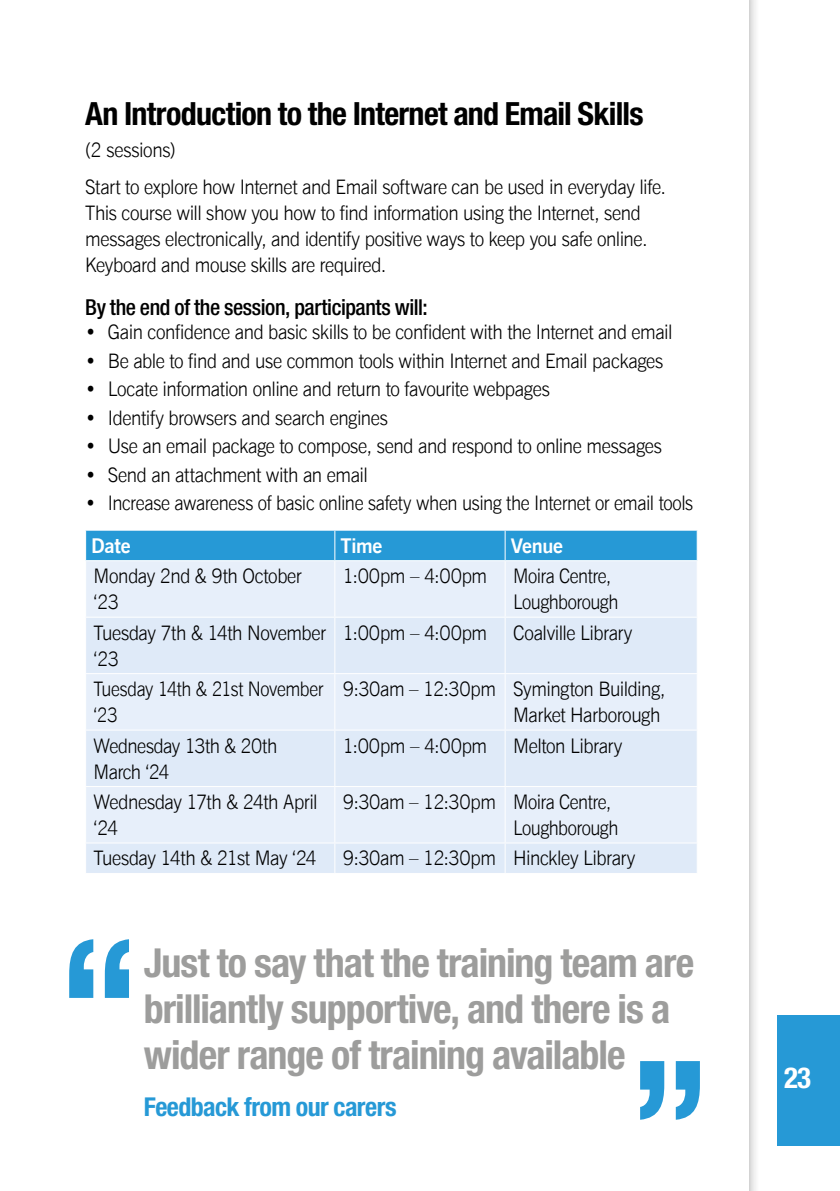
<style>
.page{position:relative;width:840px;height:1191px;background:#fff}
.page>*{position:absolute;margin:0;border:0;box-sizing:border-box;transform-origin:0 0}
.t1{font:700 condensed 182.8px "Helvetica Neue LT Std";color:#2699d6}
.t2{font:700 condensed 40px/46px "Helvetica Neue LT Std";letter-spacing:-.025em;color:#9d9d9c}
.t3{font:700 condensed 32px "Helvetica Neue LT Std";letter-spacing:-.02em;color:#000}
.t4{font:700 condensed 29px "Helvetica Neue LT Std";color:#fff}
.t5{font:700 condensed 26px "Helvetica Neue LT Std";letter-spacing:-.02em;color:#2699d6}
.t6{font:500 condensed 22px "Helvetica Neue LT Std";letter-spacing:-.02em;color:#000}
.t7{font:300 20px/26px "News Gothic BT";letter-spacing:-.02em;color:#000;scale:.95 1}
.t8{font:300 20px "News Gothic BT";letter-spacing:-.02em;color:#000;scale:.93 1}
.t9{font:300 20px/26px "News Gothic BT";letter-spacing:-.02em;color:#000;scale:.91 1}
.t10{font:300 20px/26px "News Gothic BT";letter-spacing:-.02em;color:#000;scale:.94 1}
.t11{font:300 20px/26px "News Gothic BT";letter-spacing:-.02em;color:#000;scale:.92 1}
.t12{font:700 20px "News Gothic BT";letter-spacing:-.02em;color:#fff}
</style>
<div class="page">
<div style="left:777px;top:1015px;width:62px;height:130px;background:#2699d6"></div>
<div style="left:86px;top:530px;width:610px;height:30px;background:#2699d6"></div>
<div style="left:86px;top:561px;width:610px;height:55px;background:#e7effa"></div>
<div style="left:86px;top:618px;width:610px;height:255px;background:#dfeaf8"></div>
<hr style="left:334px;top:561px;width:1px;height:55px;background:#fff">
<hr style="left:504px;top:561px;width:1px;height:55px;background:#fff">
<hr style="left:334px;top:617px;width:1px;height:56px;background:#fff">
<hr style="left:504px;top:617px;width:1px;height:56px;background:#fff">
<hr style="left:85px;top:673px;width:249px;height:1px;background:#fff">
<hr style="left:334px;top:673px;width:171px;height:1px;background:#fff">
<hr style="left:334px;top:674px;width:1px;height:55px;background:#fff">
<hr style="left:505px;top:673px;width:192px;height:1px;background:#fff">
<hr style="left:504px;top:674px;width:1px;height:55px;background:#fff">
<hr style="left:85px;top:729px;width:249px;height:1px;background:#fff">
<hr style="left:334px;top:729px;width:171px;height:1px;background:#fff">
<hr style="left:334px;top:730px;width:1px;height:56px;background:#fff">
<hr style="left:505px;top:729px;width:192px;height:1px;background:#fff">
<hr style="left:504px;top:730px;width:1px;height:56px;background:#fff">
<hr style="left:85px;top:786px;width:249px;height:1px;background:#fff">
<hr style="left:334px;top:786px;width:171px;height:1px;background:#fff">
<hr style="left:334px;top:787px;width:1px;height:55px;background:#fff">
<hr style="left:505px;top:786px;width:192px;height:1px;background:#fff">
<hr style="left:504px;top:787px;width:1px;height:55px;background:#fff">
<hr style="left:85px;top:842px;width:249px;height:1px;background:#fff">
<hr style="left:334px;top:842px;width:171px;height:1px;background:#fff">
<hr style="left:334px;top:843px;width:1px;height:30px;background:#fff">
<hr style="left:505px;top:842px;width:192px;height:1px;background:#fff">
<hr style="left:504px;top:843px;width:1px;height:30px;background:#fff">
<hr style="left:334px;top:530px;width:1px;height:30px;background:#fff">
<hr style="left:504px;top:530px;width:1px;height:30px;background:#fff">
<h3 class="t3" style="left:85px;top:94px;width:559px">An Introduction to the Internet and Email Skills</h3>
<p class="t7" style="left:85px;top:131px;width:612px;line-height:37.4px">(2 sessions)<br>Start to explore how Internet and Email software can be used in everyday life.</p>
<p class="t7" style="left:85px;top:200px;width:593px">This course will show you how to find information using the Internet, send messages electronically, and identify positive ways to keep you safe online.<br>Keyboard and mouse skills are required.</p>
<p class="t6" style="left:85px;top:294px;width:344px">By the end of the session, participants will:</p>
<p class="t7" style="left:85px;top:319px;width:619px">• Gain confidence and basic skills to be confident with the Internet and email</p>
<p class="t7" style="left:85px;top:347px;width:610px">• Be able to find and use common tools within Internet and Email packages</p>
<p class="t7" style="left:85px;top:376px;width:490px">• Locate information online and return to favourite webpages</p>
<p class="t7" style="left:85px;top:404px;width:320px">• Identify browsers and search engines</p>
<p class="t7" style="left:85px;top:433px;width:608px">• Use an email package to compose, send and respond to online messages</p>
<p class="t7" style="left:85px;top:461px;width:299px">• Send an attachment with an email</p>
<p class="t8" style="left:85px;top:491px;width:655px">• Increase awareness of basic online safety when using the Internet or email tools</p>
<p class="t12" style="left:91px;top:533px;width:41px">Date</p>
<p class="t12" style="left:340px;top:533px;width:43px">Time</p>
<p class="t12" style="left:510px;top:533px;width:54px">Venue</p>
<p class="t7" style="left:94px;top:563px;width:220px">Monday 2nd &amp; 9th October ‘23</p>
<p class="t7" style="left:342px;top:563px;width:153px">1:00pm – 4:00pm</p>
<p class="t11" style="left:513px;top:563px;width:116px">Moira Centre,<br>Loughborough</p>
<p class="t7" style="left:94px;top:619px;width:246px">Tuesday 7th &amp; 14th November ‘23</p>
<p class="t7" style="left:342px;top:619px;width:153px">1:00pm – 4:00pm</p>
<p class="t7" style="left:513px;top:619px;width:127px">Coalville Library</p>
<p class="t9" style="left:94px;top:676px;width:254px">Tuesday 14th &amp; 21st November ‘23</p>
<p class="t7" style="left:342px;top:676px;width:341px;text-align:right">9:30am – 12:30pm Symington Building,<br>Market Harborough</p>
<p class="t10" style="left:94px;top:732px;width:197px">Wednesday 13th &amp; 20th<br>March ‘24</p>
<p class="t7" style="left:342px;top:732px;width:153px">1:00pm – 4:00pm</p>
<p class="t7" style="left:513px;top:732px;width:116px">Melton Library</p>
<p class="t7" style="left:94px;top:788px;width:237px">Wednesday 17th &amp; 24th April ‘24</p>
<p class="t7" style="left:513px;top:788px;width:112px;text-indent:-170px">9:30am – 12:30pm Moira Centre,<br>Loughborough</p>
<p class="t7" style="left:94px;top:845px;width:236px">Tuesday 14th &amp; 21st May ‘24</p>
<p class="t7" style="left:342px;top:845px;width:309px">9:30am – 12:30pm Hinckley Library</p>
<h1 class="t1" style="left:57px;top:894px;width:86px">“</h1>
<h2 class="t2" style="left:144px;top:939px;width:551px">Just to say that the training team are brilliantly supportive, and there is a wider range of training available</h2>
<h3 class="t5" style="left:144px;top:1090px;width:254px">Feedback from our carers</h3>
<h1 class="t1" style="left:712px;top:1165px;width:86px;rotate:-180deg">“</h1>
<h3 class="t4" style="left:783px;top:1059px;width:28px">23</h3>
</div>
